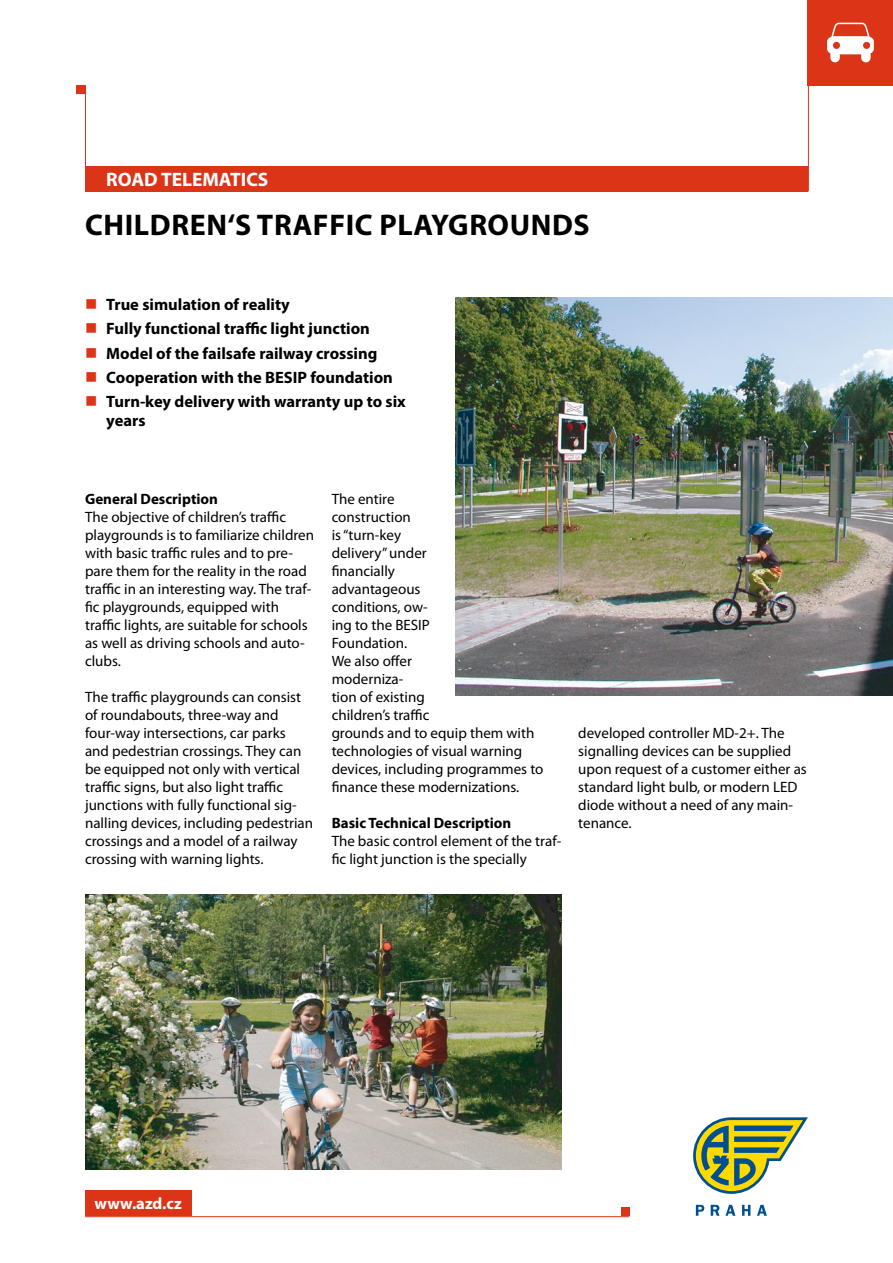
<style>
.page{position:relative;width:893px;height:1263px;background:#fff}
.page>*{position:absolute;margin:0;border:0;box-sizing:border-box;transform-origin:0 0}
.t1{font:700 30px "Myriad Pro";letter-spacing:.02em;color:#000}
.t2{font:700 19.5px "Myriad Pro";color:#fff}
.t3{font:700 16.5px/19.8px "Myriad Pro";color:#000}
.t4{font:700 16.5px "Myriad Pro";color:#fff}
.t5{font:15px/18px "Myriad Pro";color:#000}
.t6{font:700 15px "Myriad Pro";color:#000}
.s1{color:#dc3417}
</style>
<div class="page">
<div style="left:808px;top:0;width:85px;height:85px;background:#dc3417"></div>
<svg style="left:827px;top:23px;width:47px;height:39px"></svg>
<div style="left:85px;top:166px;width:723px;height:25px;background:#dc3417"></div>
<hr style="left:85px;top:85px;width:1px;height:106px;background:#dc3417">
<div style="left:77px;top:85px;width:8px;height:9px;background:#dc3417"></div>
<hr style="left:808px;top:85px;width:1px;height:106px;background:#dc3417">
<div style="left:85px;top:1191px;width:106px;height:25px;background:#dc3417"></div>
<hr style="left:85px;top:1216px;width:544px;height:1px;background:#dc3417">
<div style="left:621px;top:1208px;width:8px;height:8px;background:#dc3417"></div>
<svg style="left:693px;top:1117px;width:115px;height:77px"></svg>
<svg style="left:696px;top:1205px;width:8px;height:11px"></svg>
<svg style="left:711px;top:1205px;width:9px;height:11px"></svg>
<svg style="left:726px;top:1205px;width:9px;height:11px"></svg>
<svg style="left:742px;top:1205px;width:8px;height:11px"></svg>
<svg style="left:757px;top:1205px;width:10px;height:11px"></svg>
<img style="left:455px;top:298px;width:438px;height:398px">
<img style="left:85px;top:895px;width:476px;height:274px">
<h2 class="t2" style="left:106px;top:167px;width:164px">ROAD TELEMATICS</h2>
<h1 class="t1" style="left:85px;top:205px;width:506px">CHILDREN‘S TRAFFIC PLAYGROUNDS</h1>
<p class="t3" style="left:85px;top:294px;width:206px"><span class="s1">■</span> True simulation of reality</p>
<p class="t3" style="left:85px;top:318px;width:286px"><span class="s1">■</span> Fully functional traffic light junction</p>
<p class="t3" style="left:85px;top:342px;width:294px"><span class="s1">■</span> Model of the failsafe railway crossing</p>
<p class="t3" style="left:85px;top:367px;width:309px"><span class="s1">■</span> Cooperation with the BESIP foundation</p>
<p class="t3" style="left:106px;top:391px;width:301px;text-indent:-21px"><span class="s1">■</span> Turn-key delivery with warranty up to six years</p>
<p class="t6" style="left:85px;top:489px;width:135px">General Description</p>
<p class="t5" style="left:85px;top:508px;width:231px">The objective of children’s traffic playgrounds is to familiarize children with basic traffic rules and to pre&shy;pare them for the reality in the road traffic in an interesting way. The traf&shy;fic playgrounds, equipped with traffic lights, are suitable for schools as well as driving schools and auto&shy;clubs.</p>
<p class="t5" style="left:85px;top:688px;width:230px">The traffic playgrounds can consist of roundabouts, three-way and four-way intersections, car parks and pedestrian crossings. They can be equipped not only with vertical traffic signs, but also light traffic junctions with fully functional sig&shy;nalling devices, including pedestrian crossings and a model of a railway crossing with warning lights.</p>
<p class="t5" style="left:332px;top:490px;width:213px">The entire<br>construction<br>is “turn-key<br>delivery” under<br>financially<br>advantageous<br>conditions, ow-<br>ing to the BESIP<br>Foundation.<br>We also offer<br>moderniza-<br>tion of existing<br>children’s traffic<br>grounds and to equip them with technologies of visual warning devices, including programmes to finance these modernizations.</p>
<p class="t6" style="left:332px;top:813px;width:181px">Basic Technical Description</p>
<p class="t5" style="left:332px;top:832px;width:231px">The basic control element of the traf&shy;fic light junction is the specially</p>
<p class="t5" style="left:578px;top:724px;width:230px">developed controller MD-2+. The signalling devices can be supplied upon request of a customer either as standard light bulb, or modern LED diode without a need of any main&shy;tenance.</p>
<p class="t4" style="left:95px;top:1193px;width:89px">www.azd.cz</p>
</div>
